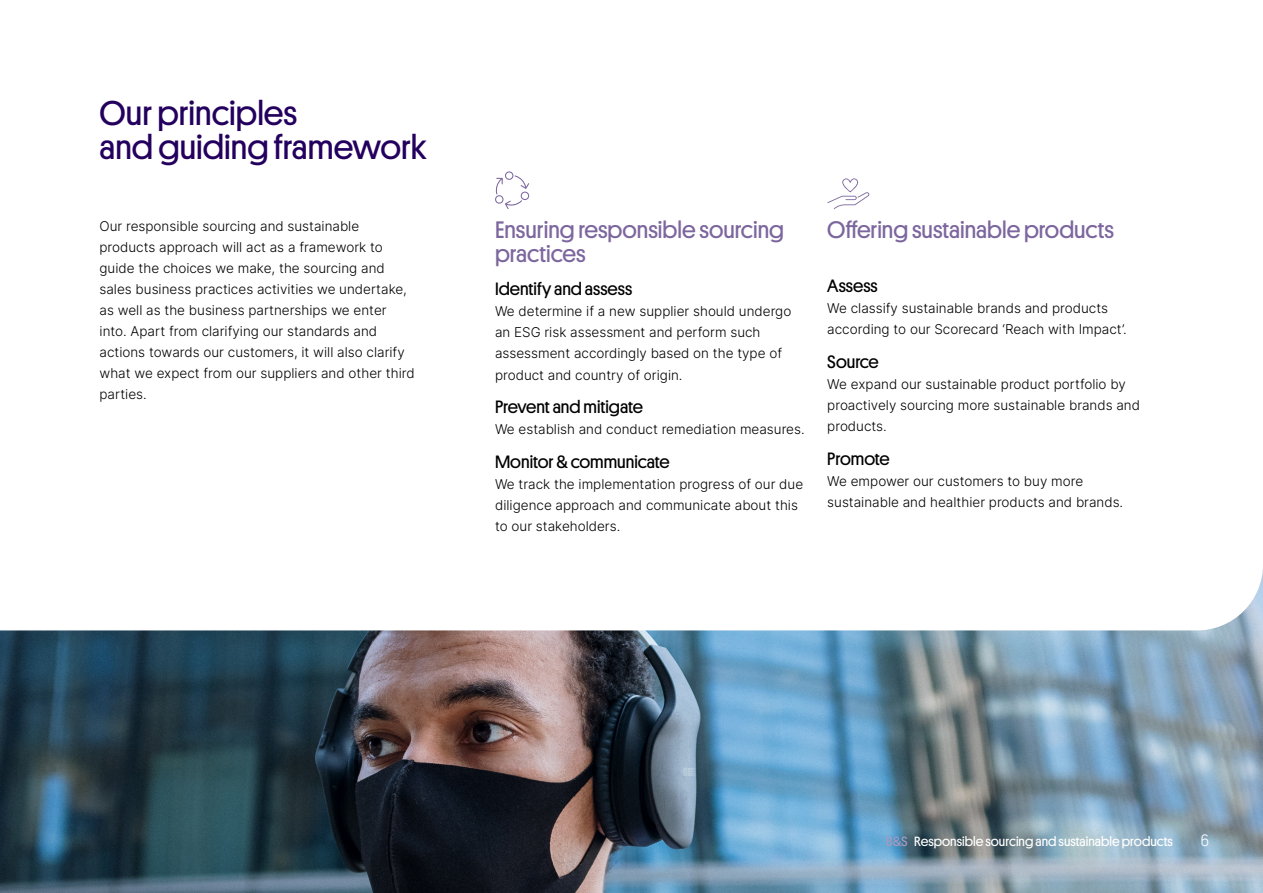
<style>
.page{position:relative;width:1263px;height:893px;background:#fff}
.page>*{position:absolute;margin:0;border:0;box-sizing:border-box;transform-origin:0 0}
.t1{font:34.5px/34.5px "Platform";color:#24005e}
.t2{font:24px/24px "Platform";color:#7c669e}
.t3{font:18px "Platform";color:#000}
.t4{font:300 16.5px "Platform";color:#fff}
.t5{font:13.5px/21px "Inter";color:#000}
.t6{font:13.5px "Platform";color:#fff}
.s1{color:#a799be}
</style>
<div class="page">
<img style="left:0;top:630px;width:1263px;height:263px">
<svg style="left:495px;top:171px;width:34px;height:38px"></svg>
<svg style="left:827px;top:178px;width:42px;height:31px"></svg>
<h1 class="t1" style="left:100px;top:94px;width:329px">Our principles<br>and guiding framework</h1>
<p class="t5" style="left:100px;top:215px;width:317px">Our responsible sourcing and sustainable products approach will act as a framework to guide the choices we make, the sourcing and sales business practices activities we undertake, as well as the business partnerships we enter into. Apart from clarifying our standards and actions towards our customers, it will also clarify what we expect from our suppliers and other third parties.</p>
<h2 class="t2" style="left:495px;top:216px;width:291px">Ensuring responsible sourcing practices</h2>
<h3 class="t3" style="left:495px;top:276px;width:139px">Identify and assess</h3>
<p class="t5" style="left:495px;top:301px;width:298px">We determine if a new supplier should undergo an ESG risk assessment and perform such assessment accordingly based on the type of product and country of origin.</p>
<h3 class="t3" style="left:495px;top:394px;width:149px">Prevent and mitigate</h3>
<p class="t5" style="left:495px;top:418px;width:311px">We establish and conduct remediation measures.</p>
<h3 class="t3" style="left:495px;top:449px;width:176px">Monitor &amp; communicate</h3>
<p class="t5" style="left:495px;top:473px;width:310px">We track the implementation progress of our due diligence approach and communicate about this to our stakeholders.</p>
<h2 class="t2" style="left:827px;top:216px;width:288px">Offering sustainable products</h2>
<h3 class="t3" style="left:827px;top:273px;width:52px">Assess</h3>
<p class="t5" style="left:827px;top:298px;width:301px">We classify sustainable brands and products according to our Scorecard ‘Reach with Impact’.</p>
<h3 class="t3" style="left:827px;top:349px;width:53px">Source</h3>
<p class="t5" style="left:827px;top:374px;width:314px">We expand our sustainable product portfolio by proactively sourcing more sustainable brands and products.</p>
<h3 class="t3" style="left:827px;top:446px;width:64px">Promote</h3>
<p class="t5" style="left:827px;top:470px;width:297px">We empower our customers to buy more sustainable and healthier products and brands.</p>
<p class="t6" style="left:886px;top:832px;width:288px"><span class="s1">B&amp;S</span> Responsible sourcing and sustainable products</p>
<p class="t4" style="left:1201px;top:828px;width:10px">6</p>
</div>
